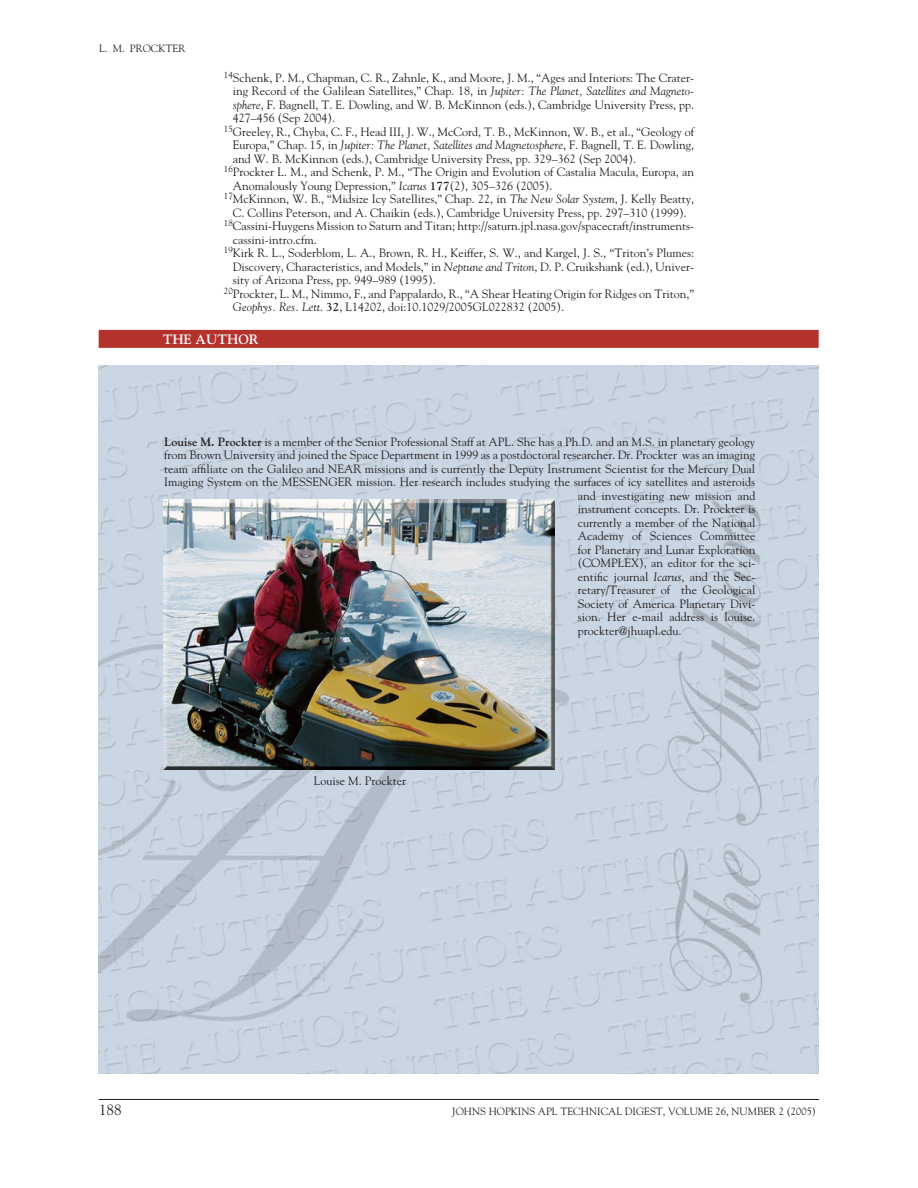
<style>
.page{position:relative;width:918px;height:1188px;background:#fff}
.page>*{position:absolute;margin:0;border:0;box-sizing:border-box;transform-origin:0 0}
.t1{font:15px "Hopkins Goudy";color:#231f20}
.t2{font:700 13.5px "Hopkins Goudy";color:#fff}
.t3{font:12px/13.5px "Hopkins Goudy";color:#231f20;text-align:justify}
.t4{font:italic 12px "Hopkins Goudy";color:#231f20}
.t5{font:10.5px "Hopkins Goudy";color:#231f20}
.s1{font-style:italic}
.s2{font-style:normal}
.s3{font-weight:700}
</style>
<div class="page">
<hr style="left:99px;top:1099px;width:720px;height:1px;background:#231f20">
<img style="left:99px;top:366px;width:719px;height:707px">
<div style="left:99px;top:330px;width:720px;height:18px;background:#b4322c"></div>
<img style="left:164px;top:500px;width:391px;height:270px">
<p class="t5" style="left:99px;top:42px;width:34px">L. M. PROCK</p>
<p class="t5" style="left:166px;top:42px;width:13px">TER</p>
<p class="t3" style="left:224px;top:71px;width:472px"><sup>14</sup>Schenk, P. M., Chapman, C. R., Zahnle, K., and Moore, J. M., “Ages and Interiors: The Crater-</p>
<p class="t3" style="left:233px;top:84px;width:463px">ing Record of the Galilean Satellites,” Chap. 18, in <span class="s1">Jupiter: The Planet, Satellites and Magneto-</span></p>
<p class="t3" style="left:233px;top:98px;width:463px"><span class="s1">sphere</span>, F. Bagnell, T. E. Dowling, and W. B. McKinnon (eds.), Cambridge University Press, pp.</p>
<p class="t3" style="left:233px;top:111px;width:104px">427–456 (Sep 2004).</p>
<p class="t3" style="left:224px;top:125px;width:472px"><sup>15</sup>Greeley, R., Chyba, C. F., Head III , J. W., McCord, T. B., McKinnon, W. B., et al., “Geology of</p>
<p class="t4" style="left:233px;top:138px;width:463px"><span class="s2">Europa,” Chap. 15, in</span> Jupiter: The Planet, Satellites and Magnetosphere<span class="s2">, F. Bagnell, T. E. Dowling,</span></p>
<p class="t3" style="left:233px;top:152px;width:405px">and W. B. McKinnon (eds.), Cambridge University Press, pp. 329–362 (Sep 2004).</p>
<p class="t3" style="left:224px;top:165px;width:472px"><sup>16</sup>Prockter L. M., and Schenk, P. M., “The Origin and Evolution of Castalia Macula, Europa, an</p>
<p class="t3" style="left:233px;top:179px;width:321px">Anomalously Young Depression,” <span class="s1">Icarus</span> <span class="s3">177</span>(2), 305–326 (2005).</p>
<p class="t3" style="left:224px;top:192px;width:472px"><sup>17</sup>McKinnon, W. B., “Midsize Icy Satellites,” Chap. 22, in <span class="s1">The New Solar System</span>, J. Kelly Beatty,</p>
<p class="t3" style="left:233px;top:206px;width:455px">C. Collins Peterson, and A. Chaikin (eds.), Cambridge University Press, pp. 297–310 (1999).</p>
<p class="t3" style="left:224px;top:219px;width:472px"><sup>18</sup>Cassini-Huygens Mission to Saturn and Titan; http://saturn.jpl.nasa.gov/spacecraft/instruments-</p>
<p class="t3" style="left:233px;top:233px;width:85px">cassini-intro.cfm.</p>
<p class="t3" style="left:224px;top:246px;width:472px"><sup>19</sup>Kirk R. L., Soderblom, L. A., Brown, R. H., Keiffer, S. W., and Kargel, J. S., “Triton’s Plumes:</p>
<p class="t3" style="left:233px;top:260px;width:463px">Discovery, Characteristics, and Models,” in <span class="s1">Neptune and Triton</span>, D. P. Cruikshank (ed.), Univer-</p>
<p class="t3" style="left:233px;top:273px;width:204px">sity of Arizona Press, pp. 949–989 (1995).</p>
<p class="t3" style="left:224px;top:287px;width:472px"><sup>20</sup>Prockter, L. M., Nimmo, F., and Pappalardo, R., “A Shear Heating Origin for Ridges on Triton,”</p>
<p class="t3" style="left:233px;top:300px;width:333px"><span class="s1">Geophys. Res. Lett</span>. <span class="s3">32</span>, L14202, doi:10.1029/2005GL022832 (2005).</p>
<p class="t2" style="left:163px;top:331px;width:97px">THE AUTHOR</p>
<p class="t3" style="left:164px;top:435px;width:593px"><span class="s3">Louise M. Prockter</span> is a member of the Senior Professional Staff at APL. She has a Ph.D. and an M.S. in planetary geology from Brown University and joined the Space Department in 1999 as a postdoctoral researcher. Dr. Prockter was an imaging team affiliate on the Galileo and NEAR missions and is currently the Deputy Instrument Scientist for the Mercury Dual Imaging System on the MESSENGER</p>
<p class="t3" style="left:578px;top:475px;width:179px;text-indent:-222px">mission. Her research includes studying the surfaces of icy satellites and asteroids and investigating new mission and instrument concepts. Dr. Prockter is currently a member of the National Academy of Sciences Committee for Planetary and Lunar Exploration (COMP</p>
<p class="t3" style="left:578px;top:556px;width:179px;text-indent:40px">LEX), an editor for the sci&shy;entific journal <span class="s1">Icarus</span>, and the Sec&shy;retary/Treasurer of the Geological Society of America Planetary Divi&shy;sion. Her e-mail address is louise. prockter@jhuapl.edu.</p>
<p class="t3" style="left:314px;top:774px;width:94px">Louise M. Prockter</p>
<p class="t1" style="left:99px;top:1100px;width:24px">188</p>
<p class="t5" style="left:452px;top:1105px;width:365px">Johns Hopkins APL Technical Digest, Volume 26, Number 2 (2005)</p>
</div>
